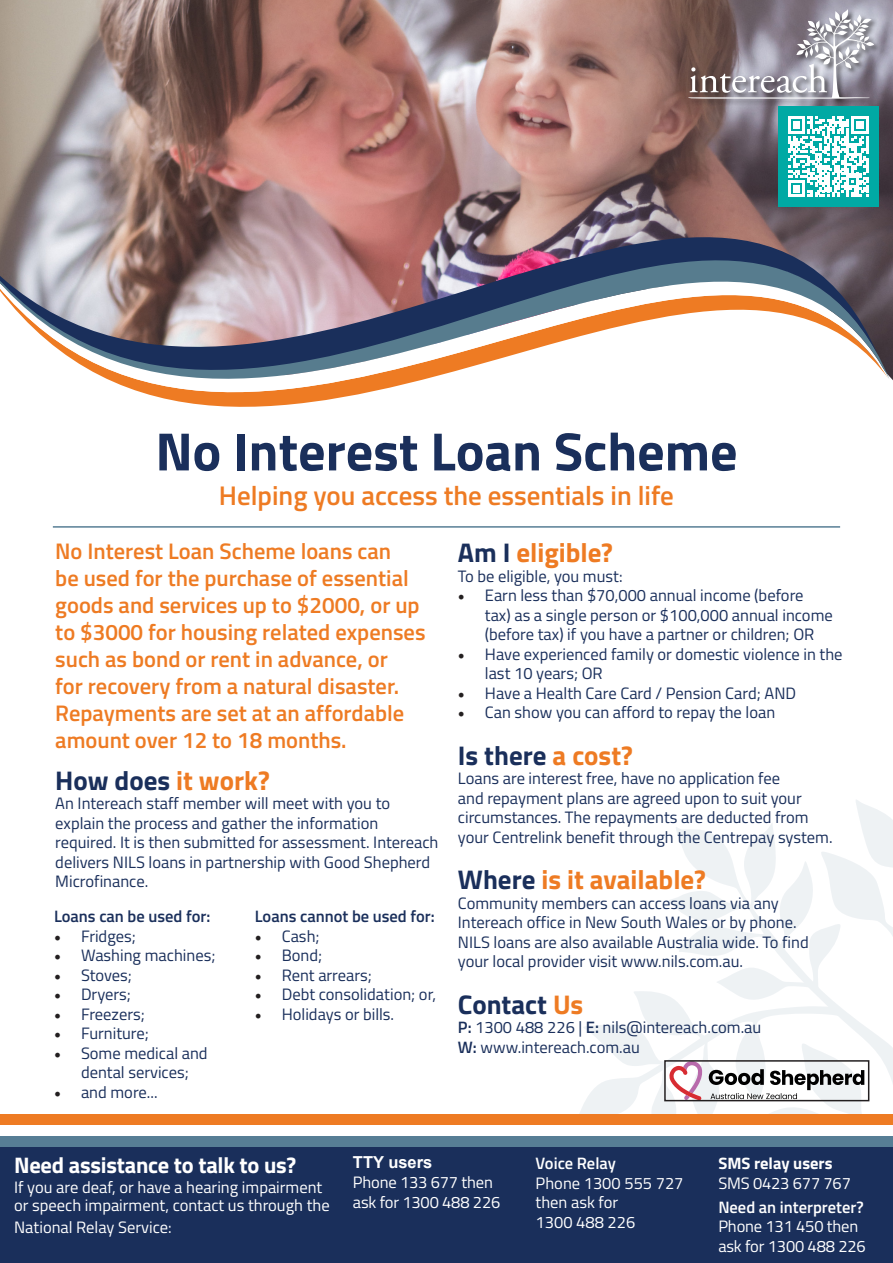
<style>
.page{position:relative;width:893px;height:1263px;background:#fff}
.page>*{position:absolute;margin:0;border:0;box-sizing:border-box;transform-origin:0 0}
.t1{font:700 54px "Titillium";color:#1a2f5b}
.t2{font:700 27px "Titillium";color:#1a2f5b}
.t3{font:600 27px "Titillium";color:#ee7b23}
.t4{font:700 27px "Titillium";color:#ee7b23}
.t5{font:600 22.5px/27px "Titillium";color:#ee7b23}
.t6{font:700 22.5px "Titillium";letter-spacing:-.01em;color:#fff}
.t7{font:16.5px/19.5px "Titillium";color:#1a2f5b}
.t8{font:16.5px/19.8px "Titillium";color:#fff}
.t9{font:600 16.5px "Titillium";color:#1a2f5b}
.t10{font:700 16.5px/19.8px "Titillium";color:#fff}
.s1{color:#ee7b23}
.s2{font-family:"Minion Pro";font-size:18px;color:#231f20}
.s3{color:#1a2f5b}
.s4{font-weight:600}
.s5{font-family:"Arial";font-weight:700}
.s6{font-weight:400}
</style>
<div class="page">
<div style="left:0;top:1132px;width:893px;height:131px;background:#1a2f5b"></div>
<div style="left:0;top:1114px;width:893px;height:11px;background:#ee7b23"></div>
<div style="left:0;top:1125px;width:893px;height:11px;background:#fff"></div>
<div style="left:0;top:1136px;width:893px;height:11px;background:#577e95"></div>
<img style="left:0;top:0;width:893px;height:380px">
<img style="left:0;top:238px;width:877px;height:168px">
<hr style="left:53px;top:526px;width:787px;height:2px;background:#577e95">
<div style="left:687px;top:9px;width:194px;height:97px;background:#231f20;opacity:.75"></div>
<svg style="left:688px;top:9px;width:186px;height:90px;background:#968d93"></svg>
<div style="left:778px;top:107px;width:100px;height:100px;background:#00a9a4"></div>
<svg style="left:788px;top:117px;width:81px;height:80px"></svg>
<svg style="left:579px;top:800px;width:314px;height:314px"></svg>
<div style="left:664px;top:1060px;width:205px;height:41px;border:2px solid #231f20"></div>
<p class="t1" style="left:155px;top:410px;width:584px">No Interest Loan Scheme</p>
<p class="t3" style="left:219px;top:475px;width:456px">Helping you access the essentials in life</p>
<p class="t5" style="left:55px;top:536px;width:372px">No Interest Loan Scheme loans can<br>be used for the purchase of essential goods and services up to $2000, or up to $3000 for housing related expenses such as bond or rent in advance, or<br>for recovery from a natural disaster.<br>Repayments are set at an affordable amount over 12 to 18 months.</p>
<p class="t2" style="left:55px;top:760px;width:216px">How does <span class="s1">it work?</span></p>
<p class="t7" style="left:55px;top:793px;width:385px">An Intereach staff member will meet with you to explain the process and gather the information required. It is then submitted for assessment. Intereach delivers NILS loans in partnership with Good Shepherd Microfinance.</p>
<p class="t9" style="left:54px;top:904px;width:158px">Loans can be used for:</p>
<p class="t7" style="left:54px;top:925px;width:83px"><span class="s2">•</span> Fridges;</p>
<p class="t7" style="left:54px;top:945px;width:163px"><span class="s2">•</span> Washing machines;</p>
<p class="t7" style="left:54px;top:964px;width:80px"><span class="s2">•</span> Stoves;</p>
<p class="t7" style="left:54px;top:984px;width:78px"><span class="s2">•</span> Dryers;</p>
<p class="t7" style="left:54px;top:1003px;width:92px"><span class="s2">•</span> Freezers;</p>
<p class="t7" style="left:54px;top:1023px;width:96px"><span class="s2">•</span> Furniture;</p>
<p class="t7" style="left:54px;top:1042px;width:155px;text-align:center"><span class="s2">•</span> Some medical and dental services;</p>
<p class="t7" style="left:54px;top:1081px;width:105px"><span class="s2">•</span> and more...</p>
<p class="t9" style="left:255px;top:904px;width:182px">Loans cannot be used for:</p>
<p class="t7" style="left:255px;top:925px;width:66px"><span class="s2">•</span> Cash;</p>
<p class="t7" style="left:255px;top:945px;width:69px"><span class="s2">•</span> Bond;</p>
<p class="t7" style="left:255px;top:964px;width:119px"><span class="s2">•</span> Rent arrears;</p>
<p class="t7" style="left:255px;top:984px;width:183px"><span class="s2">•</span> Debt consolidation; or,</p>
<p class="t7" style="left:255px;top:1003px;width:141px"><span class="s2">•</span> Holidays or bills.</p>
<p class="t4" style="left:458px;top:532px;width:157px"><span class="s3">Am I</span> eligible?</p>
<p class="t7" style="left:458px;top:565px;width:166px">To be eligible, you must:</p>
<p class="t7" style="left:485px;top:585px;width:349px;text-indent:-27px"><span class="s2">•</span> Earn less than $70,000 annual income (before tax) as a single person or $100,000 annual income (before tax) if you have a partner or children; OR</p>
<p class="t7" style="left:485px;top:643px;width:359px;text-indent:-27px"><span class="s2">•</span> Have experienced family or domestic violence in the last 10 years; OR</p>
<p class="t7" style="left:458px;top:682px;width:340px"><span class="s2">•</span> Have a Health Care Card / Pension Card; AND</p>
<p class="t7" style="left:458px;top:702px;width:319px"><span class="s2">•</span> Can show you can afford to repay the loan</p>
<p class="t2" style="left:458px;top:735px;width:177px">Is there <span class="s1">a cost?</span></p>
<p class="t7" style="left:458px;top:768px;width:376px">Loans are interest free, have no application fee<br>and repayment plans are agreed upon to suit your circumstances. The repayments are deducted from your Centrelink benefit through the Centrepay system.</p>
<p class="t4" style="left:458px;top:859px;width:249px"><span class="s3">Where</span> is it available?</p>
<p class="t7" style="left:458px;top:892px;width:340px">Community members can access loans via any<br>Intereach office in New South Wales or by phone.</p>
<p class="t7" style="left:458px;top:931px;width:352px">NILS loans are also available Australia wide. To find your local provider visit www.nils.com.au.</p>
<p class="t2" style="left:458px;top:984px;width:127px">Contact <span class="s1">Us</span></p>
<p class="t7" style="left:458px;top:1017px;width:305px"><span class="s4">P:</span> 1300 488 226 | <span class="s4">E:</span> nils@intereach.com.au</p>
<p class="t7" style="left:458px;top:1036px;width:183px"><span class="s4">W:</span> www.intereach.com.au</p>
<p class="t6" style="left:14px;top:1148px;width:284px">Need assistance to talk to us?</p>
<p class="t8" style="left:14px;top:1178px;width:317px;line-height:18px">If you are deaf, or have a hearing impairment or speech impairment, contact us through the</p>
<p class="t8" style="left:14px;top:1216px;width:159px">National Relay Service:</p>
<p class="t8" style="left:353px;top:1152px;width:149px"><span class="s5">TTY users<br></span>Phone 133 677 then ask for 1300 488 226</p>
<p class="t8" style="left:536px;top:1152px;width:149px"><span class="s4">Voice Relay<br></span>Phone 1300 555 727 then ask for<br>1300 488 226</p>
<p class="t10" style="left:718px;top:1152px;width:134px">SMS relay users<br><span class="s6">SMS 0423 677 767</span></p>
<p class="t8" style="left:718px;top:1196px;width:149px"><span class="s4">Need an interpreter?<br></span>Phone 131 450 then ask for 1300 488 226</p>
</div>
